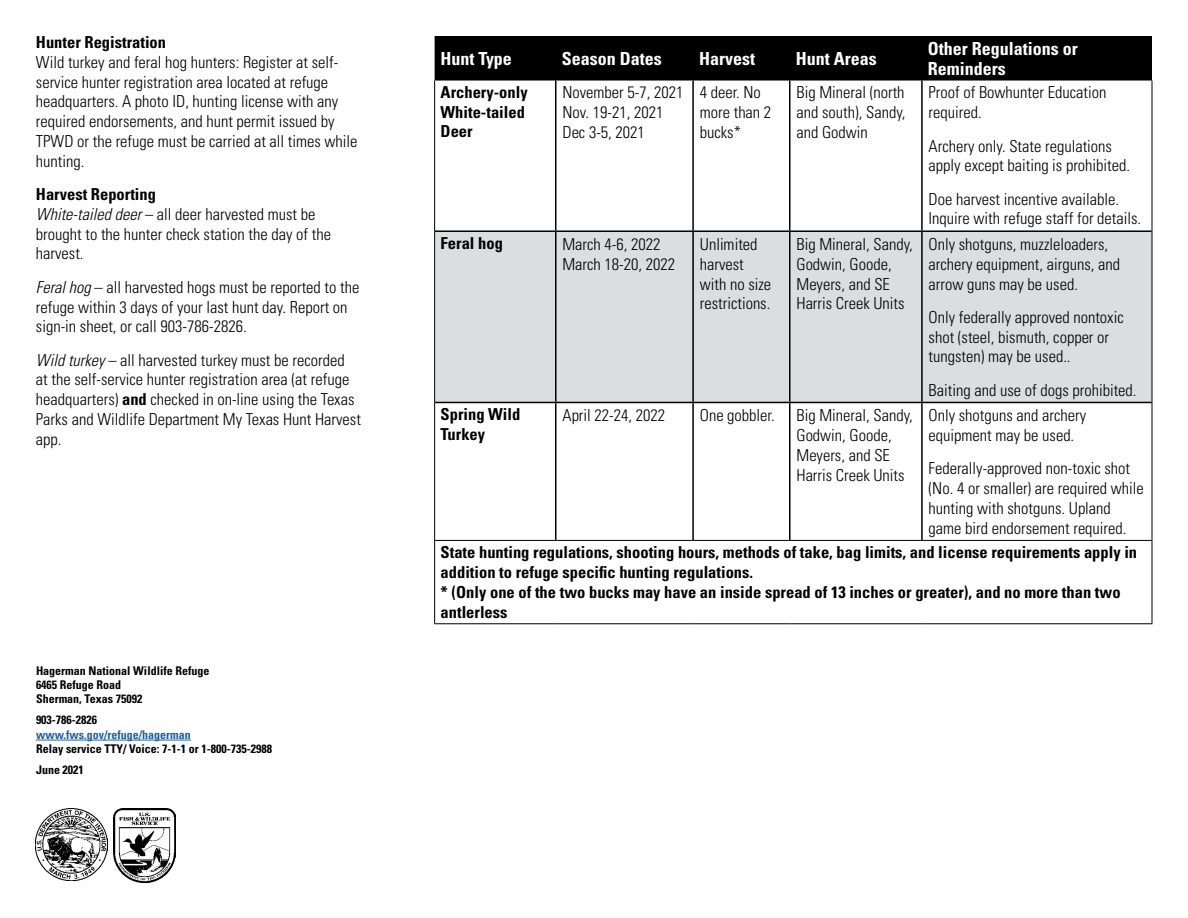
<style>
.page{position:relative;width:1188px;height:918px;background:#fff}
.page>*{position:absolute;margin:0;border:0;box-sizing:border-box;transform-origin:0 0}
.p-Header_Row{font:700 condensed 18px/19.5px "Univers LT Std";color:#fff}
.p-Table_Text{font:300 condensed 16.5px/19.8px "Univers LT Std";color:#000}
.p-Body_Copy{font:300 condensed 16.5px/19.8px "Univers LT Std";color:#000}
.p-Footer_Cell{font:700 condensed 16.5px/19.8px "Univers LT Std";color:#000}
.p-Row_Header{font:700 condensed 16.5px/19.8px "Univers LT Std";color:#000}
.H3-Section_Titles{font:700 condensed 16.5px "Univers LT Std";color:#000}
.p-Contact_Informatio{font:700 condensed 12px/14.4px "Univers LT Std";color:#000}
.s1{font-style:italic}
.s2{font-weight:700}
.s3{color:#215e9e}
</style>
<div class="page">
<img style="left:36px;top:809px;width:72px;height:72px">
<img style="left:114px;top:809px;width:61px;height:73px">
<hr style="left:36px;top:740px;width:155px;height:1px;background:#215e9e">
<div style="left:435px;top:36px;width:717px;height:45px;background:#000"></div>
<div style="left:435px;top:232px;width:717px;height:170px;background:#dcddde"></div>
<hr style="left:434px;top:81px;width:1px;height:150px;background:#000">
<hr style="left:1152px;top:81px;width:1px;height:150px;background:#000">
<hr style="left:434px;top:231px;width:1px;height:171px;background:#000">
<hr style="left:1152px;top:231px;width:1px;height:171px;background:#000">
<hr style="left:434px;top:402px;width:1px;height:138px;background:#000">
<hr style="left:1152px;top:402px;width:1px;height:138px;background:#000">
<hr style="left:434px;top:540px;width:122px;height:1px;background:#000">
<hr style="left:434px;top:541px;width:1px;height:82px;background:#000">
<hr style="left:556px;top:540px;width:137px;height:1px;background:#000">
<hr style="left:693px;top:540px;width:97px;height:1px;background:#000">
<hr style="left:790px;top:540px;width:132px;height:1px;background:#000">
<hr style="left:922px;top:540px;width:230px;height:1px;background:#000">
<hr style="left:1152px;top:541px;width:1px;height:82px;background:#000">
<hr style="left:434px;top:623px;width:122px;height:1px;background:#000">
<hr style="left:556px;top:623px;width:137px;height:1px;background:#000">
<hr style="left:693px;top:623px;width:97px;height:1px;background:#000">
<hr style="left:790px;top:623px;width:132px;height:1px;background:#000">
<hr style="left:922px;top:623px;width:230px;height:1px;background:#000">
<hr style="left:555px;top:81px;width:1px;height:149px;background:#000">
<hr style="left:692px;top:81px;width:2px;height:149px;background:#000">
<hr style="left:789px;top:81px;width:2px;height:149px;background:#000">
<hr style="left:921px;top:81px;width:2px;height:149px;background:#000">
<hr style="left:435px;top:230px;width:121px;height:2px;background:#000">
<hr style="left:556px;top:230px;width:137px;height:2px;background:#000">
<hr style="left:555px;top:232px;width:1px;height:170px;background:#000">
<hr style="left:693px;top:230px;width:97px;height:2px;background:#000">
<hr style="left:692px;top:232px;width:2px;height:170px;background:#000">
<hr style="left:790px;top:230px;width:132px;height:2px;background:#000">
<hr style="left:789px;top:232px;width:2px;height:170px;background:#000">
<hr style="left:922px;top:230px;width:230px;height:2px;background:#000">
<hr style="left:921px;top:232px;width:2px;height:170px;background:#000">
<hr style="left:435px;top:402px;width:121px;height:1px;background:#000">
<hr style="left:556px;top:402px;width:137px;height:1px;background:#000">
<hr style="left:555px;top:403px;width:1px;height:137px;background:#000">
<hr style="left:693px;top:402px;width:97px;height:1px;background:#000">
<hr style="left:692px;top:403px;width:2px;height:137px;background:#000">
<hr style="left:790px;top:402px;width:132px;height:1px;background:#000">
<hr style="left:789px;top:403px;width:2px;height:137px;background:#000">
<hr style="left:922px;top:402px;width:230px;height:1px;background:#000">
<hr style="left:921px;top:403px;width:2px;height:137px;background:#000">
<h3 class="H3-Section_Titles" style="left:36px;top:32px;width:132px">Hunter Registration</h3>
<p class="p-Body_Copy" style="left:36px;top:52px;width:323px">Wild turkey and feral hog hunters: Register at self&shy;service hunter registration area located at refuge headquarters. A photo ID, hunting license with any required endorsements, and hunt permit issued by TPWD or the refuge must be carried at all times while hunting.</p>
<h3 class="H3-Section_Titles" style="left:36px;top:184px;width:122px">Harvest Reporting</h3>
<p class="p-Body_Copy" style="left:36px;top:204px;width:297px"><span class="s1">White-tailed deer</span> – all deer harvested must be brought to the hunter check station the day of the harvest.</p>
<p class="p-Body_Copy" style="left:36px;top:277px;width:325px"><span class="s1">Feral hog</span> – all harvested hogs must be reported to the refuge within 3 days of your last hunt day. Report on sign-in sheet, or call 903-786-2826.</p>
<p class="p-Body_Copy" style="left:36px;top:350px;width:326px"><span class="s1">Wild turkey</span> – all harvested turkey must be recorded<br>at the self-service hunter registration area (at refuge headquarters) <span class="s2">and</span> checked in on-line using the Texas Parks and Wildlife Department My Texas Hunt Harvest app.</p>
<p class="p-Contact_Informatio" style="left:36px;top:663px;width:175px">Hagerman National Wildlife Refuge<br>6465 Refuge Road<br>Sherman, Texas 75092</p>
<p class="p-Contact_Informatio" style="left:36px;top:713px;width:238px">903-786-2826<br><span class="s3">www.fws.gov/refuge/hagerman<br></span>Relay service TTY/ Voice: 7-1-1 or 1-800-735-2988</p>
<p class="p-Contact_Informatio" style="left:36px;top:763px;width:49px">June 2021</p>
<p class="p-Header_Row" style="left:441px;top:49px;width:73px">Hunt Type</p>
<p class="p-Header_Row" style="left:562px;top:49px;width:101px">Season Dates</p>
<p class="p-Header_Row" style="left:699px;top:49px;width:57px">Harvest</p>
<p class="p-Header_Row" style="left:796px;top:49px;width:82px">Hunt Areas</p>
<p class="p-Header_Row" style="left:928px;top:39px;width:151px">Other Regulations or<br>Reminders</p>
<p class="p-Row_Header" style="left:441px;top:82px;width:89px">Archery-only</p>
<p class="p-Row_Header" style="left:441px;top:102px;width:86px">White-tailed<br>Deer</p>
<p class="p-Table_Text" style="left:562px;top:83px;width:122px">November 5-7, 2021<br>Nov. 19-21, 2021<br>Dec 3-5, 2021</p>
<p class="p-Table_Text" style="left:700px;top:83px;width:73px">4 deer. No more than 2 bucks*</p>
<p class="p-Table_Text" style="left:796px;top:83px;width:111px;text-align:justify">Big Mineral (north and south), Sandy, and Godwin</p>
<p class="p-Table_Text" style="left:929px;top:83px;width:179px">Proof of Bowhunter Education required.</p>
<p class="p-Table_Text" style="left:929px;top:136px;width:203px">Archery only. State regulations apply except baiting is prohibited.</p>
<p class="p-Table_Text" style="left:929px;top:189px;width:214px">Doe harvest incentive available.<br>Inquire with refuge staff for details.</p>
<p class="p-Row_Header" style="left:441px;top:233px;width:64px">Feral hog</p>
<p class="p-Table_Text" style="left:562px;top:234px;width:114px">March 4-6, 2022<br>March 18-20, 2022</p>
<p class="p-Table_Text" style="left:700px;top:234px;width:73px">Unlimited harvest with no size restrictions.</p>
<p class="p-Table_Text" style="left:796px;top:234px;width:118px">Big Mineral, Sandy,<br>Godwin, Goode,<br>Meyers, and SE<br>Harris Creek Units</p>
<p class="p-Table_Text" style="left:929px;top:234px;width:193px">Only shotguns, muzzleloaders, archery equipment, airguns, and arrow guns may be used.</p>
<p class="p-Table_Text" style="left:929px;top:307px;width:197px">Only federally approved nontoxic shot (steel, bismuth, copper or tungsten) may be used..</p>
<p class="p-Table_Text" style="left:929px;top:380px;width:209px">Baiting and use of dogs prohibited.</p>
<p class="p-Row_Header" style="left:441px;top:405px;width:81px">Spring Wild<br>Turkey</p>
<p class="p-Table_Text" style="left:562px;top:405px;width:104px">April 22-24, 2022</p>
<p class="p-Table_Text" style="left:700px;top:405px;width:76px">One gobbler.</p>
<p class="p-Table_Text" style="left:796px;top:405px;width:118px">Big Mineral, Sandy,<br>Godwin, Goode,<br>Meyers, and SE<br>Harris Creek Units</p>
<p class="p-Table_Text" style="left:929px;top:405px;width:159px">Only shotguns and archery equipment may be used.</p>
<p class="p-Table_Text" style="left:929px;top:459px;width:217px">Federally-approved non-toxic shot (No. 4 or smaller) are required while hunting with shotguns. Upland game bird endorsement required.</p>
<p class="p-Footer_Cell" style="left:441px;top:543px;width:698px">State hunting regulations, shooting hours, methods of take, bag limits, and license requirements apply in addition to refuge specific hunting regulations.<br>* (Only one of the two bucks may have an inside spread of 13 inches or greater), and no more than two antlerless</p>
</div>
